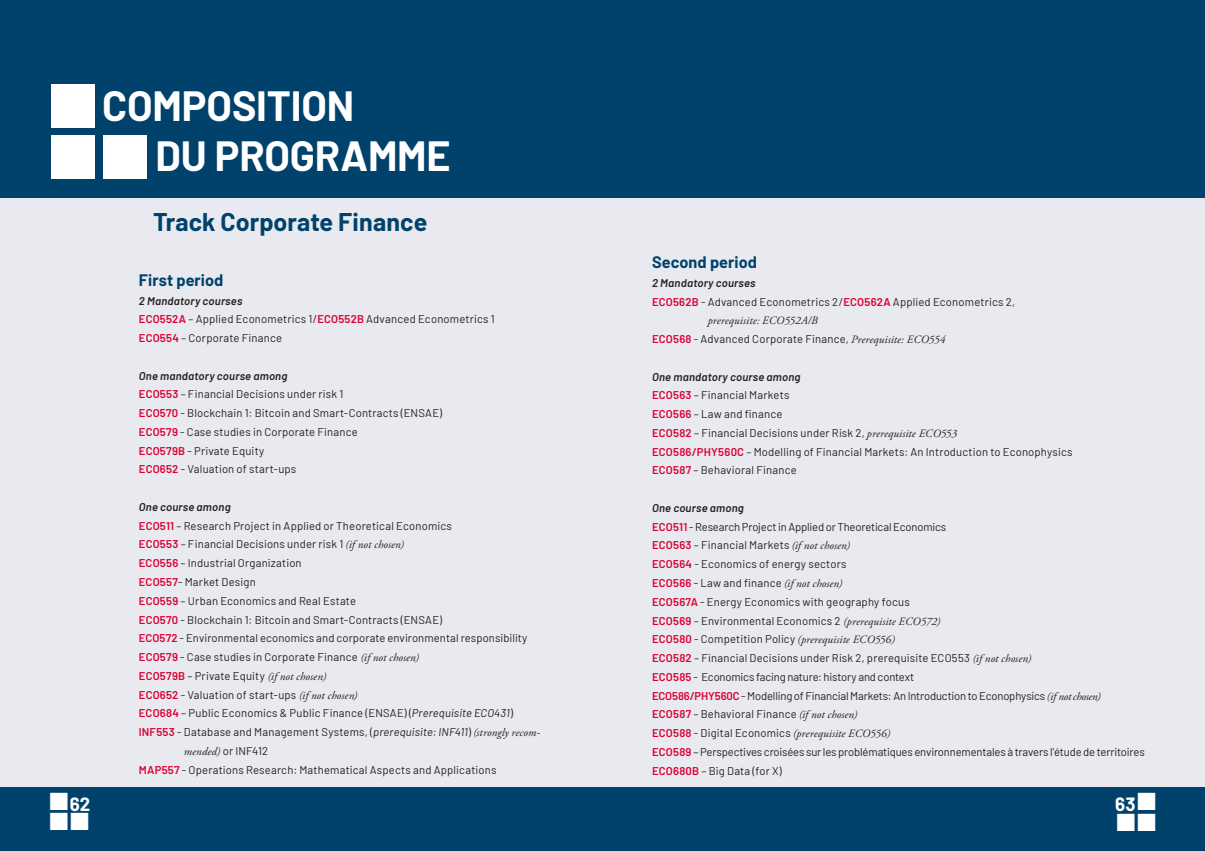
<style>
.page{position:relative;width:1205px;height:851px;background:#fff}
.page>*{position:absolute;margin:0;border:0;box-sizing:border-box;transform-origin:0 0}
.t1{font:62.5px "Zapf Dingbats ITC";color:#fff}
.t2{font:700 41.25px/50px "Barlow";letter-spacing:-.005em;color:#fff}
.t3{font:700 25px "Barlow";letter-spacing:.005em;color:#00426b}
.t4{font:700 18.75px "Barlow";color:#fff}
.t5{font:700 16.25px "Barlow";letter-spacing:.005em;color:#00426b}
.t6{font:11.25px/18.8px "Barlow";letter-spacing:.015em;color:#231f20}
.t7{font:11.25px/18.8px "Barlow";letter-spacing:-.01em;color:#231f20}
.t8{font:11.25px/18.8px "Barlow";letter-spacing:-.015em;color:#231f20}
.t9{font:italic 11.25px "Adobe Garamond Pro";letter-spacing:.01em;color:#231f20}
.t10{font:italic 600 11.25px "Barlow";letter-spacing:.02em;color:#231f20}
.s1{font-weight:600;font-style:italic}
.s2{font-weight:600;color:#da0035}
.s3{font-family:"Adobe Garamond Pro";font-style:italic}
.s4{font-style:italic}
.s5{font-family:"Barlow";font-weight:600;font-style:normal;color:#da0035}
.s6{font-family:"Barlow";font-style:normal}
</style>
<div class="page">
<div style="left:0;top:0;width:602px;height:850px;background:#e8eaef"></div>
<div style="left:602px;top:0;width:603px;height:850px;background:#e8eaef"></div>
<div style="left:0;top:0;width:602px;height:197px;background:#00426b"></div>
<div style="left:602px;top:0;width:603px;height:197px;background:#00426b"></div>
<div style="left:0;top:787px;width:602px;height:63px;background:#00426b"></div>
<div style="left:602px;top:787px;width:603px;height:63px;background:#00426b"></div>
<h1 class="t1" style="left:50px;top:76px;width:49px">■</h1>
<h2 class="t2" style="left:155px;top:78px;width:297px;text-indent:-53px">COMPOSITION<br>DU PROGRAMME</h2>
<h3 class="t3" style="left:153px;top:203px;width:276px">Track Corporate Finance</h3>
<h3 class="t5" style="left:139px;top:268px;width:86px">First period</h3>
<p class="t6" style="left:139px;top:290px;width:357px"><span class="s1">2 Mandatory courses<br></span><span class="s2">ECO552A</span> – Applied Econometrics 1/<span class="s2">ECO552B</span> Advanced Econometrics 1<br><span class="s2">ECO554</span> – Corporate Finance</p>
<p class="t6" style="left:139px;top:365px;width:305px"><span class="s1">One mandatory course among<br></span><span class="s2">ECO553</span> – Financial Decisions under risk 1<br><span class="s2">ECO570</span> - Blockchain 1: Bitcoin and Smart-Contracts (ENSAE)<br><span class="s2">ECO579</span> - Case studies in Corporate Finance<br><span class="s2">ECO579B</span> - Private Equity<br><span class="s2">ECO652</span> - Valuation of start-ups</p>
<p class="t10" style="left:139px;top:498px;width:93px">One course among</p>
<p class="t6" style="left:139px;top:515px;width:315px"><span class="s2">ECO511</span> – Research Project in Applied or Theoretical Economics</p>
<p class="t6" style="left:139px;top:534px;width:267px"><span class="s2">ECO553</span> – Financial Decisions under risk 1 <span class="s3">(if not chosen)</span></p>
<p class="t6" style="left:139px;top:553px;width:164px"><span class="s2">ECO556</span> – Industrial Organization</p>
<p class="t6" style="left:139px;top:571px;width:118px"><span class="s2">ECO557</span>- Market Design</p>
<p class="t6" style="left:139px;top:590px;width:219px"><span class="s2">ECO559</span> – Urban Economics and Real Estate</p>
<p class="t6" style="left:139px;top:609px;width:305px"><span class="s2">ECO570</span> - Blockchain 1: Bitcoin and Smart-Contracts (ENSAE)</p>
<p class="t6" style="left:139px;top:628px;width:390px"><span class="s2">ECO572</span> - Environmental economics and corporate environmental responsibility</p>
<p class="t6" style="left:139px;top:646px;width:282px"><span class="s2">ECO579</span> - Case studies in Corporate Finance <span class="s3">(if not chosen)</span></p>
<p class="t6" style="left:139px;top:665px;width:189px"><span class="s2">ECO579B</span> – Private Equity <span class="s3">(if not chosen)</span></p>
<p class="t6" style="left:139px;top:684px;width:220px"><span class="s2">ECO652</span> - Valuation of start-ups <span class="s3">(if not chosen)</span></p>
<p class="t6" style="left:139px;top:703px;width:376px"><span class="s2">ECO684</span> – Public Economics &amp; Public Finance (ENSAE) (<span class="s4">Prerequisite ECO431</span>)</p>
<p class="t6" style="left:139px;top:721px;width:403px"><span class="s2">INF553</span> - Database and Management Systems, (<span class="s4">prerequisite: INF411</span>) <span class="s3">(strongly recom-</span></p>
<p class="t6" style="left:184px;top:740px;width:86px"><span class="s3">mended)</span> or INF412</p>
<p class="t6" style="left:139px;top:759px;width:359px"><span class="s2">MAP557</span> - Operations Research: Mathematical Aspects and Applications</p>
<h3 class="t5" style="left:652px;top:250px;width:106px">Second period</h3>
<p class="t6" style="left:652px;top:272px;width:364px"><span class="s1">2 Mandatory courses<br></span><span class="s2">ECO562B</span> - Advanced Econometrics 2/<span class="s2">ECO562A</span> Applied Econometrics 2,</p>
<p class="t9" style="left:708px;top:314px;width:111px">prerequisite: ECO552A/B</p>
<p class="t6" style="left:652px;top:329px;width:295px"><span class="s2">ECO568</span> - Advanced Corporate Finance, <span class="s3">Prerequisite: ECO554</span></p>
<p class="t6" style="left:652px;top:366px;width:422px"><span class="s1">One mandatory course among<br></span><span class="s2">ECO563</span> – Financial Markets<br><span class="s2">ECO566</span> – Law and finance<br><span class="s2">ECO582</span> – Financial Decisions under Risk 2, <span class="s3">prerequisite ECO553<br></span><span class="s2">ECO586/PHY560C</span> – Modelling of Financial Markets: An Introduction to Econophysics <span class="s2">ECO587</span> – Behavioral Finance</p>
<p class="t6" style="left:652px;top:497px;width:296px"><span class="s1">One course among<br></span><span class="s2">ECO511</span> - Research Project in Applied or Theoretical Economics <span class="s2">ECO563</span> – Financial Markets <span class="s3">(if not chosen)<br></span><span class="s2">ECO564</span> - Economics of energy sectors<br><span class="s2">ECO566</span> - Law and finance <span class="s3">(if not chosen)<br></span><span class="s2">ECO567A</span> - Energy Economics with geography focus <span class="s2">ECO569</span> – Environmental Economics 2 <span class="s3">(prerequisite ECO572)</span></p>
<p class="t9" style="left:652px;top:633px;width:244px"><span class="s5">ECO580</span> <span class="s6">- Competition Policy</span> (prerequisite ECO556)</p>
<p class="t7" style="left:652px;top:647px;width:450px"><span class="s2">ECO582</span> – Financial Decisions under Risk 2, prerequisite ECO553 <span class="s3">(if not chosen)<br></span><span class="s2">ECO585</span> - Economics facing nature: history and context<br><span class="s2">ECO586/PHY560C</span> - Modelling of Financial Markets: An Introduction to Econophysics <span class="s3">(if notchosen)<br></span><span class="s2">ECO587</span> – Behavioral Finance <span class="s3">(if not chosen)</span></p>
<p class="t9" style="left:652px;top:726px;width:240px"><span class="s5">ECO588</span> <span class="s6">- Digital Economics</span> (prerequisite ECO556)</p>
<p class="t8" style="left:652px;top:741px;width:494px"><span class="s2">ECO589</span> – Perspectives croisées sur les problématiques environnementales à travers l'étude de territoires<br><span class="s2">ECO680B</span> – Big Data (for X)</p>
<h3 class="t4" style="left:50px;top:789px;width:42px">■62</h3>
<h3 class="t4" style="left:1115px;top:789px;width:22px">63</h3>
</div>
